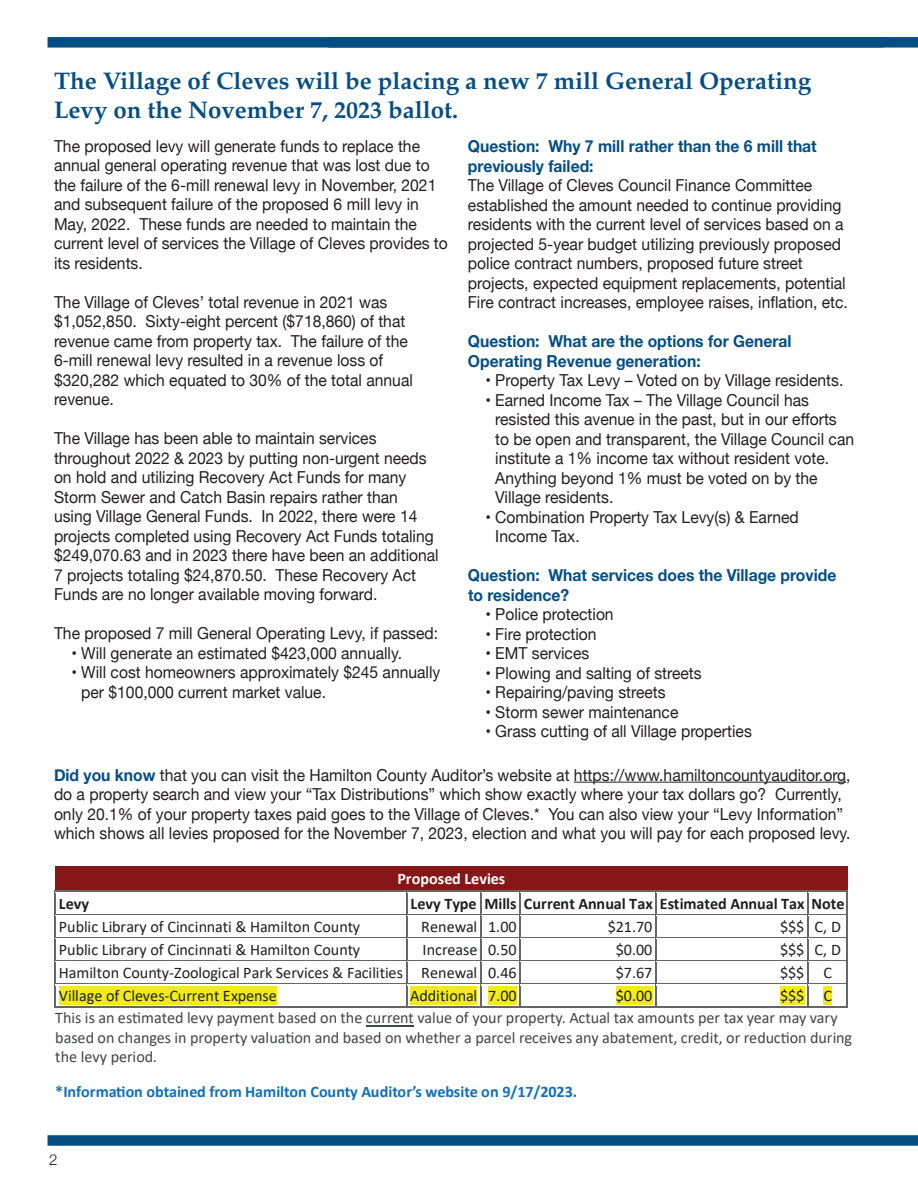
<style>
.page{position:relative;width:918px;height:1188px;background:#fff}
.page>*{position:absolute;margin:0;border:0;box-sizing:border-box;transform-origin:0 0}
.t1{font:700 24px/28.8px "Palatino";color:#054e84}
.t2{font:19.2px/23.4px "Calibri";color:#040503;text-align:justify}
.t3{font:16.5px/19.5px "Helvetica Neue";color:#231f20;scale:.95 1}
.t4{font:700 16.5px/19.5px "Helvetica Neue";color:#054e84;scale:.95 1}
.t5{font:16.2px "Calibri";color:#1f2020}
.t6{font:16.2px/19.6px "Calibri";color:#434445}
.t7{font:700 16.2px "Calibri";letter-spacing:-.005em;color:#1070b9}
.t8{font:700 16.2px "Calibri";letter-spacing:.005em;color:#1f2020}
.t9{font:700 16.2px "Calibri";color:#fff}
.t10{font:300 15px "Helvetica Neue";color:#231f20}
.s1{font-weight:700;color:#054e84}
.s2{color:#1070b9}
.s3{color:#434445}
</style>
<div class="page">
<div style="left:48px;top:37px;width:870px;height:11px;background:#054e84"></div>
<div style="left:48px;top:1135px;width:870px;height:11px;background:#054e84"></div>
<div style="left:55px;top:866px;width:793px;height:25px;background:#871618"></div>
<hr style="left:57px;top:891px;width:349px;height:1px;background:#666">
<hr style="left:407px;top:891px;width:73px;height:1px;background:#666">
<hr style="left:481px;top:891px;width:38px;height:1px;background:#666">
<hr style="left:521px;top:891px;width:134px;height:1px;background:#666">
<hr style="left:656px;top:891px;width:151px;height:1px;background:#666">
<hr style="left:808px;top:891px;width:39px;height:1px;background:#666">
<hr style="left:519px;top:893px;width:2px;height:21px;background:#666">
<hr style="left:56px;top:914px;width:350px;height:1px;background:#666">
<hr style="left:407px;top:914px;width:73px;height:1px;background:#666">
<hr style="left:481px;top:914px;width:38px;height:1px;background:#666">
<hr style="left:521px;top:914px;width:134px;height:1px;background:#666">
<hr style="left:656px;top:914px;width:151px;height:1px;background:#666">
<hr style="left:808px;top:914px;width:39px;height:1px;background:#666">
<hr style="left:519px;top:916px;width:2px;height:21px;background:#666">
<hr style="left:56px;top:937px;width:350px;height:1px;background:#666">
<hr style="left:407px;top:937px;width:73px;height:1px;background:#666">
<hr style="left:481px;top:937px;width:38px;height:1px;background:#666">
<hr style="left:521px;top:937px;width:134px;height:1px;background:#666">
<hr style="left:656px;top:937px;width:151px;height:1px;background:#666">
<hr style="left:808px;top:937px;width:39px;height:1px;background:#666">
<hr style="left:519px;top:939px;width:2px;height:21px;background:#666">
<hr style="left:56px;top:960px;width:350px;height:1px;background:#666">
<hr style="left:407px;top:960px;width:73px;height:1px;background:#666">
<hr style="left:481px;top:960px;width:38px;height:1px;background:#666">
<hr style="left:521px;top:960px;width:134px;height:1px;background:#666">
<hr style="left:656px;top:960px;width:151px;height:1px;background:#666">
<hr style="left:808px;top:960px;width:39px;height:1px;background:#666">
<hr style="left:519px;top:962px;width:2px;height:22px;background:#666">
<div style="left:59px;top:986px;width:217px;height:19px;background:#f2eb17"></div>
<div style="left:410px;top:986px;width:67px;height:19px;background:#f2eb17"></div>
<div style="left:488px;top:986px;width:29px;height:19px;background:#f2eb17"></div>
<svg style="left:652px;top:986px;width:1px;height:19px"></svg>
<div style="left:616px;top:986px;width:36px;height:19px;background:#f2eb17"></div>
<svg style="left:804px;top:986px;width:1px;height:19px"></svg>
<div style="left:780px;top:986px;width:24px;height:19px;background:#f2eb17"></div>
<div style="left:823px;top:986px;width:9px;height:19px;background:#f2eb17"></div>
<hr style="left:56px;top:984px;width:350px;height:1px;background:#666">
<hr style="left:407px;top:984px;width:73px;height:1px;background:#666">
<hr style="left:481px;top:984px;width:38px;height:1px;background:#666">
<hr style="left:521px;top:984px;width:134px;height:1px;background:#666">
<hr style="left:656px;top:984px;width:151px;height:1px;background:#666">
<hr style="left:808px;top:984px;width:39px;height:1px;background:#666">
<svg style="left:55px;top:891px;width:2px;height:117px"></svg>
<hr style="left:56px;top:1007px;width:350px;height:1px;background:#666">
<svg style="left:406px;top:891px;width:1px;height:117px"></svg>
<hr style="left:407px;top:1007px;width:73px;height:1px;background:#666">
<svg style="left:480px;top:891px;width:1px;height:117px"></svg>
<hr style="left:481px;top:1007px;width:38px;height:1px;background:#666">
<hr style="left:519px;top:986px;width:2px;height:21px;background:#666">
<hr style="left:521px;top:1007px;width:134px;height:1px;background:#666">
<svg style="left:655px;top:891px;width:1px;height:117px"></svg>
<hr style="left:656px;top:1007px;width:151px;height:1px;background:#666">
<svg style="left:807px;top:891px;width:1px;height:117px"></svg>
<hr style="left:808px;top:1007px;width:39px;height:1px;background:#666">
<svg style="left:847px;top:891px;width:1px;height:117px"></svg>
<hr style="left:366px;top:1025px;width:48px;height:1px;background:#434445">
<hr style="left:574px;top:782px;width:272px;height:1px;background:#231f20">
<h1 class="t1" style="left:54px;top:66px;width:759px">The Village of Cleves will be placing a new 7 mill General Operating<br>Levy on the November 7, 2023 ballot.</h1>
<p class="t3" style="left:54px;top:137px;width:416px">The proposed levy will generate funds to replace the annual general operating revenue that was lost due to the failure of the 6-mill renewal levy in November, 2021 and subsequent failure of the proposed 6 mill levy in May, 2022. These funds are needed to maintain the current level of services the Village of Cleves provides to its residents.</p>
<p class="t3" style="left:54px;top:293px;width:379px">The Village of Cleves’ total revenue in 2021 was $1,052,850. Sixty-eight percent ($718,860) of that revenue came from property tax. The failure of the 6-mill renewal levy resulted in a revenue loss of $320,282 which equated to 30% of the total annual revenue.</p>
<p class="t3" style="left:54px;top:430px;width:407px">The Village has been able to maintain services throughout 2022 &amp; 2023 by putting non-urgent needs on hold and utilizing Recovery Act Funds for many Storm Sewer and Catch Basin repairs rather than using Village General Funds. In 2022, there were 14 projects completed using Recovery Act Funds totaling $249,070.63 and in 2023 there have been an additional 7 projects totaling $24,870.50. These Recovery Act Funds are no longer available moving forward.</p>
<p class="t3" style="left:54px;top:625px;width:406px">The proposed 7 mill General Operating Levy, if passed:</p>
<p class="t3" style="left:71px;top:644px;width:350px">• Will generate an estimated $423,000 annually.</p>
<p class="t3" style="left:81px;top:664px;width:380px;text-indent:-10px">• Will cost homeowners approximately $245 annually per $100,000 current market value.</p>
<p class="t4" style="left:468px;top:137px;width:369px">Question: Why 7 mill rather than the 6 mill that previously failed:</p>
<p class="t3" style="left:468px;top:176px;width:402px">The Village of Cleves Council Finance Committee established the amount needed to continue providing residents with the current level of services based on a projected 5-year budget utilizing previously proposed police contract numbers, proposed future street projects, expected equipment replacements, potential Fire contract increases, employee raises, inflation, etc.</p>
<p class="t4" style="left:468px;top:332px;width:342px">Question: What are the options for General<br>Operating Revenue generation:</p>
<p class="t3" style="left:485px;top:372px;width:378px">• Property Tax Levy – Voted on by Village residents.</p>
<p class="t3" style="left:495px;top:391px;width:379px;text-indent:-10px">• Earned Income Tax – The Village Council has resisted this avenue in the past, but in our efforts to be open and transparent, the Village Council can institute a 1% income tax without resident vote.<br>Anything beyond 1% must be voted on by the Village residents.</p>
<p class="t3" style="left:495px;top:508px;width:321px;text-indent:-10px">• Combination Property Tax Levy(s) &amp; Earned<br>Income Tax.</p>
<p class="t4" style="left:468px;top:566px;width:389px">Question: What services does the Village provide to residence?</p>
<p class="t3" style="left:485px;top:605px;width:137px">• Police protection</p>
<p class="t3" style="left:485px;top:625px;width:119px">• Fire protection</p>
<p class="t3" style="left:485px;top:644px;width:111px">• EMT services</p>
<p class="t3" style="left:485px;top:664px;width:229px">• Plowing and salting of streets</p>
<p class="t3" style="left:485px;top:683px;width:191px">• Repairing/paving streets</p>
<p class="t3" style="left:485px;top:703px;width:205px">• Storm sewer maintenance</p>
<p class="t3" style="left:485px;top:722px;width:282px">• Grass cutting of all Village properties</p>
<p class="t3" style="left:54px;top:766px;width:840px"><span class="s1">Did you know</span> that you can visit the Hamilton County Auditor’s website at https://www.hamiltoncountyauditor.org, do a property search and view your “Tax Distributions” which show exactly where your tax dollars go? Currently, only 20.1% of your property taxes paid goes to the Village of Cleves.* You can also view your “Levy Information” which shows all levies proposed for the November 7, 2023, election and what you will pay for each proposed levy.</p>
<p class="t2" style="left:55px;top:772px;width:789px">show exactly where your tax dollars go. Currently, only 20.1% of your property taxes paid goes to the Village of Cleves.<span class="s2">*</span> You can also view your “Levy Informa6on” which shows all levies proposed <span class="s3">for the November 7, 2023, elec6on and what you will pay for each proposed levy.</span></p>
<p class="t9" style="left:397px;top:867px;width:109px">Proposed Levies</p>
<p class="t8" style="left:59px;top:892px;width:32px">Levy</p>
<p class="t8" style="left:411px;top:892px;width:436px">Levy Type Mills Current Annual Tax Estimated Annual Tax Note</p>
<p class="t5" style="left:59px;top:915px;width:303px">Public Library of Cincinnati &amp; Hamilton County</p>
<p class="t5" style="left:421px;top:915px;width:97px">Renewal 1.00</p>
<p class="t5" style="left:608px;top:915px;width:46px">$21.70</p>
<p class="t5" style="left:780px;top:915px;width:63px">$$$ C, D</p>
<p class="t5" style="left:59px;top:938px;width:303px">Public Library of Cincinnati &amp; Hamilton County</p>
<p class="t5" style="left:422px;top:938px;width:96px">Increase 0.50</p>
<p class="t5" style="left:616px;top:938px;width:38px">$0.00</p>
<p class="t5" style="left:780px;top:938px;width:63px">$$$ C, D</p>
<p class="t5" style="left:59px;top:961px;width:460px">Hamilton County-Zoological Park Services &amp; Facilities Renewal 0.46</p>
<p class="t5" style="left:616px;top:961px;width:38px">$7.67</p>
<p class="t5" style="left:780px;top:961px;width:54px">$$$ C</p>
<p class="t5" style="left:59px;top:985px;width:219px">Village of Cleves-Current Expense</p>
<p class="t5" style="left:410px;top:985px;width:108px">Additional 7.00</p>
<p class="t5" style="left:616px;top:985px;width:38px">$0.00</p>
<p class="t5" style="left:780px;top:985px;width:54px">$$$ C</p>
<p class="t6" style="left:55px;top:1008px;width:798px">This is an es6mated levy payment based on the current value of your property. Actual tax amounts per tax year may vary based on changes in property valua6on and based on whether a parcel receives any abatement, credit, or reduc6on during the levy period.</p>
<p class="t7" style="left:55px;top:1081px;width:523px">*InformaDon obtained from Hamilton County Auditor’s website on 9/17/2023.</p>
<p class="t10" style="left:49px;top:1147px;width:10px">2</p>
</div>
